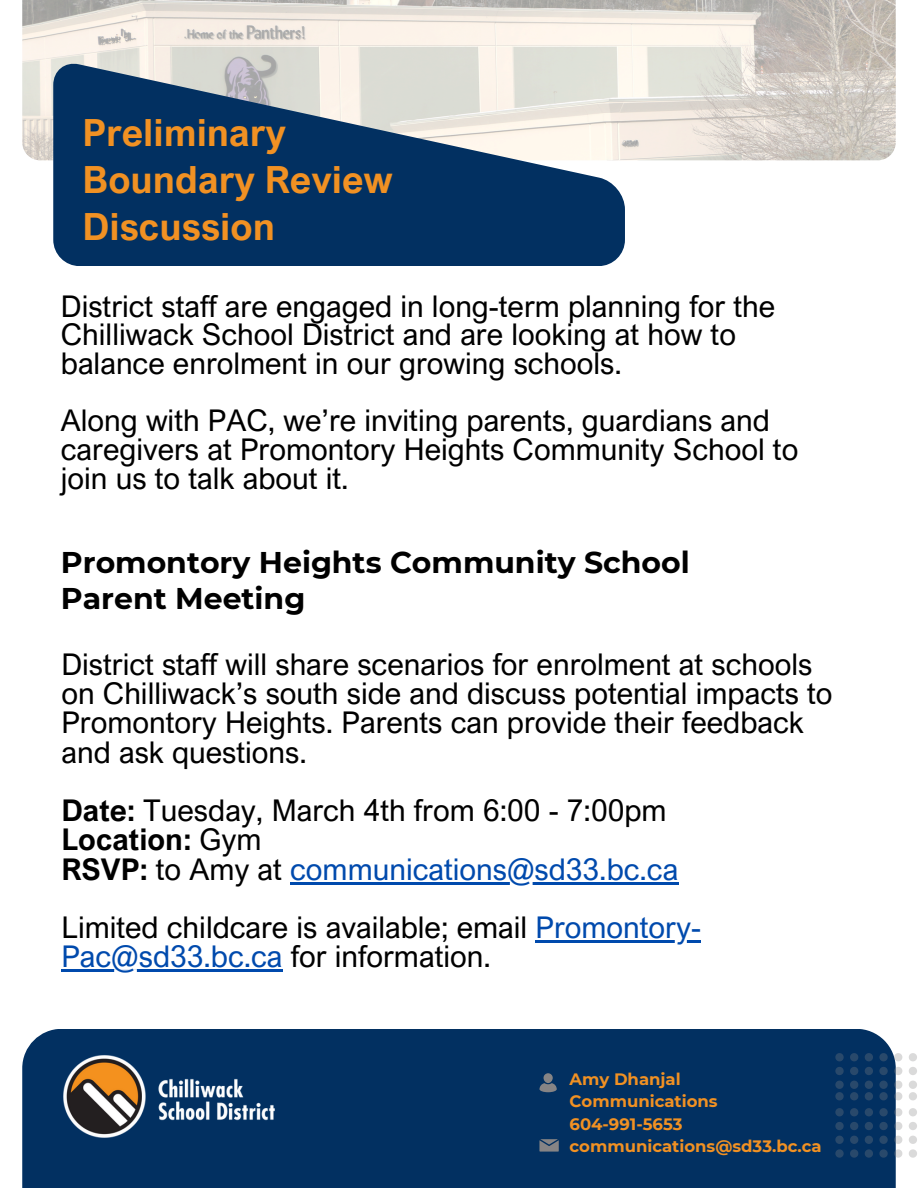
<style>
.page{position:relative;width:918px;height:1188px;background:#fff}
.page>*{position:absolute;margin:0;border:0;box-sizing:border-box;transform-origin:0 0}
.t1{font:700 37.5px/47.2px "Arial Nova";color:#f19123}
.t2{font:30px/29.2px "Arial Nova";color:#000}
.t3{font:700 30px/36.2px "Montserrat";color:#000}
.t4{font:700 16.5px "Montserrat";color:#f19123}
.s1{font-weight:700}
.s2{color:#004aad}
</style>
<div class="page">
<div style="left:22px;top:1029px;width:874px;height:159px;background:#023061"></div>
<img style="left:22px;top:0;width:874px;height:160px">
<svg style="left:53px;top:64px;width:572px;height:202px;fill:#023061"></svg>
<svg style="left:539px;top:1139px;width:20px;height:13px"></svg>
<svg style="left:835px;top:1053px;width:9px;height:8px"></svg>
<svg style="left:850px;top:1053px;width:8px;height:8px"></svg>
<svg style="left:865px;top:1053px;width:8px;height:8px"></svg>
<svg style="left:879px;top:1053px;width:9px;height:8px"></svg>
<svg style="left:894px;top:1053px;width:8px;height:8px"></svg>
<svg style="left:909px;top:1053px;width:8px;height:8px"></svg>
<svg style="left:835px;top:1067px;width:9px;height:8px"></svg>
<svg style="left:850px;top:1067px;width:8px;height:8px"></svg>
<svg style="left:865px;top:1067px;width:8px;height:8px"></svg>
<svg style="left:879px;top:1067px;width:9px;height:8px"></svg>
<svg style="left:894px;top:1067px;width:8px;height:8px"></svg>
<svg style="left:909px;top:1067px;width:8px;height:8px"></svg>
<svg style="left:835px;top:1081px;width:9px;height:19px"></svg>
<svg style="left:850px;top:1081px;width:8px;height:19px"></svg>
<svg style="left:865px;top:1081px;width:8px;height:19px"></svg>
<svg style="left:879px;top:1081px;width:9px;height:19px"></svg>
<svg style="left:894px;top:1081px;width:8px;height:19px"></svg>
<svg style="left:909px;top:1081px;width:8px;height:19px"></svg>
<svg style="left:835px;top:1108px;width:9px;height:8px"></svg>
<svg style="left:850px;top:1108px;width:8px;height:8px"></svg>
<svg style="left:865px;top:1108px;width:8px;height:8px"></svg>
<svg style="left:879px;top:1108px;width:9px;height:8px"></svg>
<svg style="left:894px;top:1108px;width:8px;height:8px"></svg>
<svg style="left:909px;top:1108px;width:8px;height:8px"></svg>
<svg style="left:835px;top:1122px;width:9px;height:8px"></svg>
<svg style="left:850px;top:1122px;width:8px;height:8px"></svg>
<svg style="left:865px;top:1122px;width:8px;height:8px"></svg>
<svg style="left:879px;top:1122px;width:9px;height:8px"></svg>
<svg style="left:894px;top:1122px;width:8px;height:8px"></svg>
<svg style="left:909px;top:1122px;width:8px;height:8px"></svg>
<svg style="left:835px;top:1136px;width:9px;height:22px"></svg>
<svg style="left:850px;top:1136px;width:8px;height:22px"></svg>
<svg style="left:865px;top:1136px;width:8px;height:22px"></svg>
<svg style="left:879px;top:1136px;width:9px;height:22px"></svg>
<svg style="left:894px;top:1136px;width:8px;height:22px"></svg>
<svg style="left:909px;top:1136px;width:8px;height:22px"></svg>
<img style="left:61px;top:1053px;width:215px;height:87px">
<div style="left:544px;top:1073px;width:9px;height:10px;background:#868485;border-radius:50%"></div>
<svg style="left:540px;top:1083px;width:16px;height:9px"></svg>
<hr style="left:290px;top:882px;width:388px;height:2px;background:#004aad">
<hr style="left:536px;top:940px;width:165px;height:3px;background:#004aad">
<hr style="left:61px;top:970px;width:222px;height:2px;background:#004aad">
<h2 class="t1" style="left:83px;top:108px;width:312px">Preliminary<br>Boundary Review<br>Discussion</h2>
<p class="t2" style="left:61px;top:291px;width:716px;line-height:28.7px">District staff are engaged in long-term planning for the<br>Chilliwack School District and are looking at how to balance enrolment in our growing schools.</p>
<p class="t2" style="left:61px;top:406px;width:739px;line-height:28.7px">Along with PAC, we’re inviting parents, guardians and caregivers at Promontory Heights Community School to join us to talk about it.</p>
<h3 class="t3" style="left:61px;top:544px;width:630px">Promontory Heights Community School<br>Parent Meeting</h3>
<h3 class="t2" style="left:61px;top:649px;width:773px">District staff will share scenarios for enrolment at schools on Chilliwack’s south side and discuss potential impacts to Promontory Heights. Parents can provide their feedback and ask questions.</h3>
<h3 class="t2" style="left:61px;top:795px;width:618px"><span class="s1">Date:</span> Tuesday, March 4th from 6:00 - 7:00pm<br><span class="s1">Location:</span> Gym<br><span class="s1">RSVP:</span> to Amy at <span class="s2">communications@sd33.bc.ca</span></h3>
<p class="t2" style="left:61px;top:912px;width:641px">Limited childcare is available; email <span class="s2">Promontory-</span></p>
<p class="t2" style="left:61px;top:942px;width:431px"><span class="s2">Pac@sd33.bc.ca</span> for information.</p>
<h1 class="t4" style="left:570px;top:1069px;width:113px">Amy Dhanjal</h1>
<h3 class="t4" style="left:570px;top:1092px;width:150px">Communications</h3>
<h3 class="t4" style="left:570px;top:1114px;width:115px">604-991-5653</h3>
<p class="t4" style="left:570px;top:1137px;width:254px">communications@sd33.bc.ca</p>
</div>
